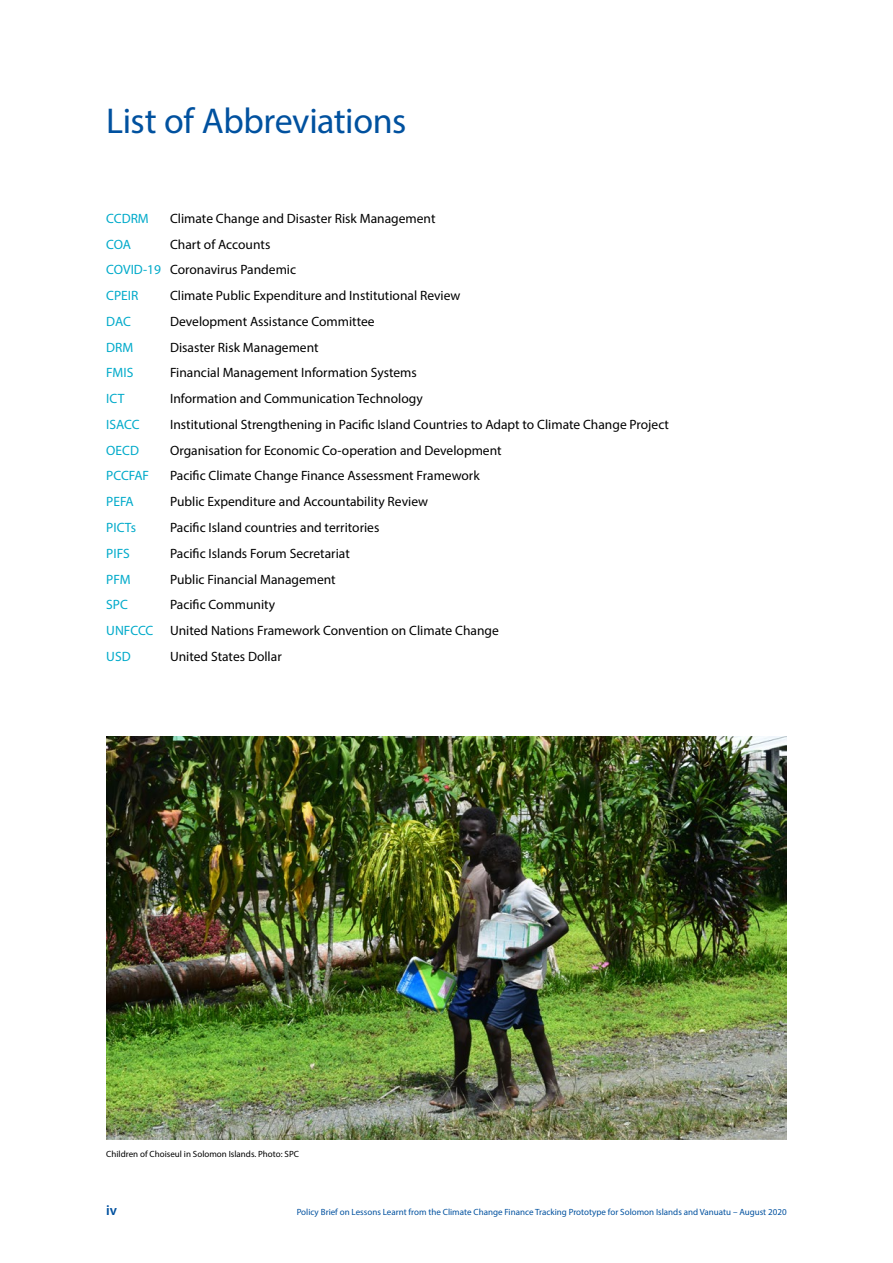
<style>
.page{position:relative;width:893px;height:1263px;background:#fff}
.page>*{position:absolute;margin:0;border:0;box-sizing:border-box;transform-origin:0 0}
.t1{font:36px "Myriad Pro";letter-spacing:-.015em;color:#00519f}
.t2{font:600 14.25px "Myriad Pro";color:#00519f}
.t3{font:13.5px/25.8px "Myriad Pro";color:#000}
.t4{font:13.5px "Myriad Pro";color:#00aaca}
.t5{font:9px "Myriad Pro";color:#00519f}
.t6{font:9px "Myriad Pro";color:#000}
.s1{color:#00aaca}
</style>
<div class="page">
<img style="left:106px;top:737px;width:681px;height:403px">
<h1 class="t1" style="left:106px;top:99px;width:302px">List of Abbreviations</h1>
<p class="t4" style="left:106px;top:210px;width:44px">CCDRM</p>
<p class="t3" style="left:170px;top:205px;width:267px">Climate Change and Disaster Risk Management</p>
<p class="t4" style="left:106px;top:236px;width:26px">COA</p>
<p class="t3" style="left:106px;top:231px;width:191px;text-indent:64px">Chart of Accounts<br><span class="s1">COVID-19</span> Coronavirus Pandemic<br><span class="s1">CPEIR</span></p>
<p class="t3" style="left:170px;top:282px;width:292px">Climate Public Expenditure and Institutional Review</p>
<p class="t4" style="left:106px;top:313px;width:26px">DAC</p>
<p class="t3" style="left:170px;top:308px;width:206px">Development Assistance Committee</p>
<p class="t4" style="left:106px;top:339px;width:29px">DRM</p>
<p class="t3" style="left:170px;top:334px;width:150px">Disaster Risk Management</p>
<p class="t4" style="left:106px;top:365px;width:29px">FMIS</p>
<p class="t3" style="left:170px;top:360px;width:248px">Financial Management Information Systems</p>
<p class="t4" style="left:106px;top:390px;width:20px">ICT</p>
<p class="t3" style="left:170px;top:386px;width:254px">Information and Communication Technology</p>
<p class="t4" style="left:106px;top:416px;width:35px">ISACC</p>
<p class="t3" style="left:170px;top:411px;width:500px">Institutional Strengthening in Pacific Island Countries to Adapt to Climate Change Project</p>
<p class="t4" style="left:106px;top:442px;width:34px">OECD</p>
<p class="t3" style="left:170px;top:437px;width:333px">Organisation for Economic Co-operation and Development</p>
<p class="t4" style="left:106px;top:468px;width:44px">PCCFAF</p>
<p class="t3" style="left:170px;top:463px;width:311px">Pacific Climate Change Finance Assessment Framework</p>
<p class="t4" style="left:106px;top:493px;width:29px">PEFA</p>
<p class="t3" style="left:170px;top:489px;width:259px">Public Expenditure and Accountability Review</p>
<p class="t4" style="left:106px;top:519px;width:31px">PICTs</p>
<p class="t3" style="left:170px;top:514px;width:211px">Pacific Island countries and territories</p>
<p class="t4" style="left:106px;top:545px;width:25px">PIFS</p>
<p class="t3" style="left:170px;top:540px;width:181px">Pacific Islands Forum Secretariat</p>
<p class="t4" style="left:106px;top:571px;width:26px">PFM</p>
<p class="t3" style="left:170px;top:566px;width:167px">Public Financial Management</p>
<p class="t4" style="left:106px;top:596px;width:23px">SPC</p>
<p class="t3" style="left:106px;top:592px;width:394px;text-indent:64px">Pacific Community<br><span class="s1">UNFCCC</span> United Nations Framework Convention on Climate Change<br><span class="s1">USD</span></p>
<p class="t3" style="left:170px;top:643px;width:113px">United States Dollar</p>
<p class="t6" style="left:106px;top:1148px;width:194px">Children of Choiseul in Solomon Islands. Photo: SPC</p>
<p class="t2" style="left:106px;top:1201px;width:12px">iv</p>
<p class="t5" style="left:297px;top:1206px;width:491px">Policy Brief on Lessons Learnt from the Climate Change Finance Tracking Prototype for Solomon Islands and Vanuatu – August 2020</p>
</div>
